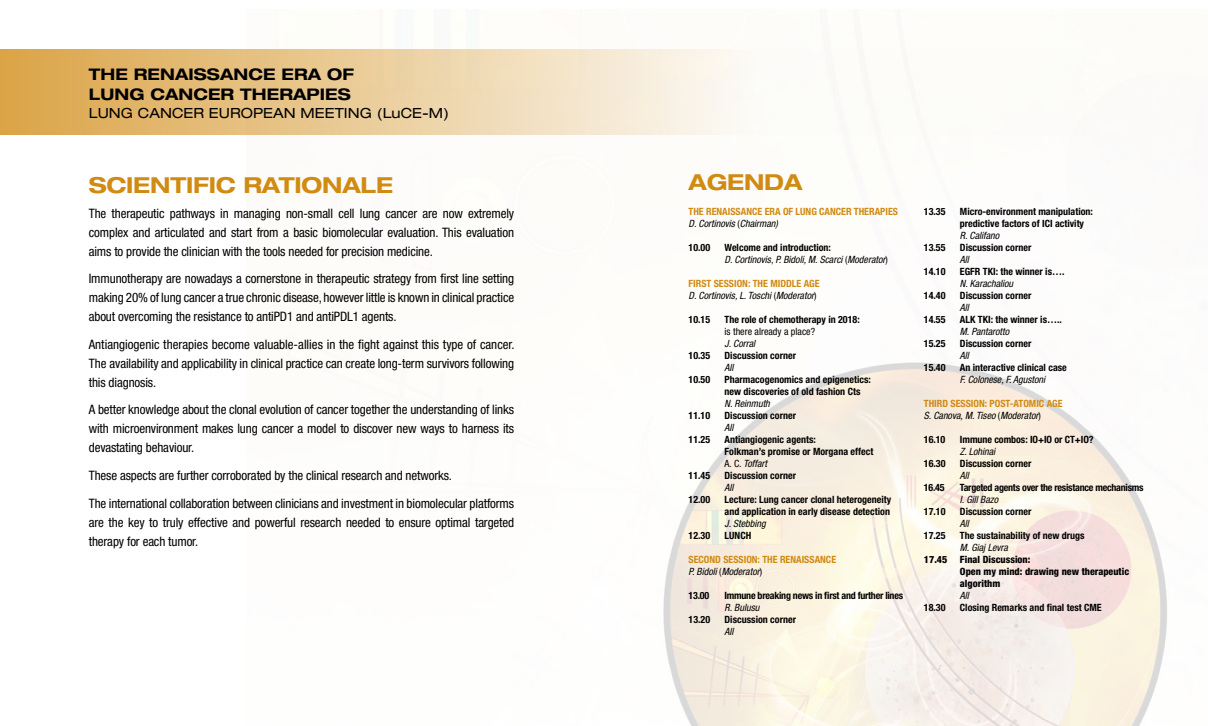
<style>
.page{position:relative;width:1208px;height:726px;background:#fff}
.page>*{position:absolute;margin:0;border:0;box-sizing:border-box;transform-origin:0 0}
.t1{font:700 expanded 22px "Helvetica Neue LT Std";letter-spacing:-.01em;color:#d18a12}
.t2{font:700 expanded 16px/20px "Helvetica Neue LT Std";letter-spacing:.005em;color:#000}
.t3{font:expanded 14px "Helvetica Neue LT Std";letter-spacing:.005em;color:#000}
.t4{font:condensed 13px/19px "Helvetica Neue LT Std";letter-spacing:-.01em;color:#000;text-align:justify}
.t5{font:700 condensed 10px/12px "Helvetica Neue LT Std";color:#000}
.t6{font:italic condensed 10px/12px "Helvetica Neue LT Std";color:#000}
.t7{font:700 condensed 10px/12px "Helvetica Neue LT Std";color:#d18a12}
.t8{font:700 condensed 10px "Helvetica Neue LT Std";letter-spacing:-.025em;color:#000}
.t9{font:800 condensed 10px/12px "Helvetica Neue LT Std";color:#000}
.t10{font:condensed 10px "Helvetica Neue LT Std";color:#000}
.s1{font-weight:400;font-style:italic;color:#000}
.s2{font-weight:400;color:#000}
.s3{font-weight:700;font-style:normal}
.s4{font-style:normal}
.s5{font-weight:700;font-style:normal;color:#d18a12}
.s6{font-weight:400}
.s7{font-weight:400;font-style:italic}
</style>
<div class="page">
<img style="left:663px;top:362px;width:504px;height:363px">
<svg style="left:0;top:49px;width:746px;height:86px;background:#ebce9d"></svg>
<p class="t2" style="left:89px;top:64px;width:267px">THE RENAISSANCE ERA OF<br>LUNG CANCER THERAPIES</p>
<p class="t3" style="left:89px;top:105px;width:362px">LUNG CANCER EUROPEAN MEETING (LuCE-M)</p>
<h1 class="t1" style="left:89px;top:171px;width:306px">SCIENTIFIC RATIONALE</h1>
<p class="t4" style="left:89px;top:203px;width:427px">The therapeutic pathways in managing non-small cell lung cancer are now extremely complex and articulated and start from a basic biomolecular evaluation. This evaluation aims to provide the clinician with the tools needed for precision medicine.</p>
<p class="t4" style="left:89px;top:269px;width:427px">Immunotherapy are nowadays a cornerstone in therapeutic strategy from first line setting making 20% of lung cancer a true chronic disease, however little is known in clinical practice about overcoming the resistance to antiPD1 and antiPDL1 agents.</p>
<p class="t4" style="left:89px;top:334px;width:427px">Antiangiogenic therapies become valuable-allies in the fight against this type of cancer.<br>The availability and applicability in clinical practice can create long-term survivors following this diagnosis.</p>
<p class="t4" style="left:89px;top:400px;width:427px">A better knowledge about the clonal evolution of cancer together the understanding of links with microenvironment makes lung cancer a model to discover new ways to harness its devastating behaviour.</p>
<p class="t4" style="left:89px;top:461px;width:427px;line-height:27.5px">These aspects are further corroborated by the clinical research and networks.<br>The international collaboration between clinicians and investment in biomolecular platforms</p>
<p class="t4" style="left:89px;top:512px;width:427px">are the key to truly effective and powerful research needed to ensure optimal targeted therapy for each tumor.</p>
<h1 class="t1" style="left:688px;top:168px;width:115px">AGENDA</h1>
<p class="t7" style="left:688px;top:205px;width:211px">THE RENAISSANCE ERA OF LUNG CANCER THERAPIES<br><span class="s1">D. Cortinovis</span> <span class="s2">(</span><span class="s1">Chairman)</span></p>
<p class="t5" style="left:688px;top:241px;width:23px">10.00</p>
<p class="t6" style="left:724px;top:241px;width:165px"><span class="s3">Welcome and introduction:<br></span>D. Cortinovis, P. Bidoli, M. Scarci <span class="s4">(</span>Moderator<span class="s4">)</span></p>
<p class="t6" style="left:688px;top:277px;width:133px"><span class="s5">FIRST SESSION: THE MIDDLE AGE<br></span>D. Cortinovis, L. Toschi <span class="s4">(</span>Moderator<span class="s4">)</span></p>
<p class="t5" style="left:688px;top:313px;width:23px">10.15</p>
<p class="t5" style="left:724px;top:313px;width:137px">The role of chemotherapy in 2018:</p>
<p class="t10" style="left:724px;top:325px;width:92px">is there already a place?</p>
<p class="t6" style="left:724px;top:337px;width:32px">J. Corral</p>
<p class="t5" style="left:688px;top:349px;width:23px">10.35</p>
<p class="t5" style="left:724px;top:349px;width:73px">Discussion corner</p>
<p class="t6" style="left:724px;top:361px;width:11px">All</p>
<p class="t5" style="left:688px;top:373px;width:23px">10.50</p>
<p class="t5" style="left:724px;top:373px;width:148px">Pharmacogenomics and epigenetics: new discoveries of old fashion Cts</p>
<p class="t6" style="left:724px;top:397px;width:47px">N. Reinmuth</p>
<p class="t5" style="left:688px;top:409px;width:23px">11.10</p>
<p class="t5" style="left:724px;top:409px;width:73px">Discussion corner</p>
<p class="t6" style="left:724px;top:421px;width:11px">All</p>
<p class="t5" style="left:688px;top:433px;width:23px">11.25</p>
<p class="t5" style="left:724px;top:433px;width:150px">Antiangiogenic agents:<br>Folkman’s promise or Morgana effect<br><span class="s6">A. C.</span> <span class="s7">Toffart</span></p>
<p class="t5" style="left:688px;top:469px;width:23px">11.45</p>
<p class="t5" style="left:724px;top:469px;width:73px">Discussion corner</p>
<p class="t6" style="left:724px;top:481px;width:11px">All</p>
<p class="t5" style="left:688px;top:493px;width:23px">12.00</p>
<p class="t5" style="left:724px;top:493px;width:168px">Lecture: Lung cancer clonal heterogeneity and application in early disease detection</p>
<p class="t6" style="left:724px;top:517px;width:43px">J. Stebbing</p>
<p class="t5" style="left:688px;top:529px;width:23px">12.30</p>
<p class="t5" style="left:724px;top:529px;width:28px">LUNCH</p>
<p class="t7" style="left:688px;top:553px;width:149px">SECOND SESSION: THE RENAISSANCE<br><span class="s1">P. Bidoli</span> <span class="s2">(</span><span class="s1">Moderator</span><span class="s2">)</span></p>
<p class="t5" style="left:688px;top:589px;width:22px">13.00</p>
<p class="t8" style="left:724px;top:589px;width:180px">Immune breaking news in first and further lines</p>
<p class="t6" style="left:724px;top:601px;width:36px">R. Bulusu</p>
<p class="t5" style="left:688px;top:613px;width:23px">13.20</p>
<p class="t5" style="left:724px;top:613px;width:73px">Discussion corner</p>
<p class="t6" style="left:724px;top:625px;width:11px">All</p>
<p class="t5" style="left:924px;top:205px;width:23px">13.35</p>
<p class="t5" style="left:960px;top:205px;width:134px">Micro-environment manipulation: predictive factors of ICI activity</p>
<p class="t6" style="left:960px;top:229px;width:41px">R. Califano</p>
<p class="t5" style="left:924px;top:241px;width:23px">13.55</p>
<p class="t5" style="left:960px;top:241px;width:73px">Discussion corner</p>
<p class="t6" style="left:960px;top:253px;width:11px">All</p>
<p class="t5" style="left:924px;top:265px;width:23px">14.10</p>
<p class="t5" style="left:960px;top:265px;width:106px">EGFR TKI: the winner is….</p>
<p class="t6" style="left:960px;top:277px;width:55px">N. Karachaliou</p>
<p class="t5" style="left:924px;top:289px;width:23px">14.40</p>
<p class="t5" style="left:960px;top:289px;width:73px">Discussion corner</p>
<p class="t6" style="left:960px;top:301px;width:11px">All</p>
<p class="t5" style="left:924px;top:313px;width:23px">14.55</p>
<p class="t5" style="left:960px;top:313px;width:103px">ALK TKI: the winner is…..</p>
<p class="t6" style="left:960px;top:325px;width:51px">M. Pantarotto</p>
<p class="t5" style="left:924px;top:337px;width:23px">15.25</p>
<p class="t5" style="left:960px;top:337px;width:73px">Discussion corner</p>
<p class="t6" style="left:960px;top:349px;width:11px">All</p>
<p class="t5" style="left:924px;top:361px;width:23px">15.40</p>
<p class="t5" style="left:960px;top:361px;width:108px">An interactive clinical case</p>
<p class="t6" style="left:960px;top:373px;width:87px">F. Colonese, F. Agustoni</p>
<p class="t7" style="left:924px;top:397px;width:140px">THIRD SESSION: POST-ATOMIC AGE<br><span class="s1">S. Canova, M. Tiseo</span> <span class="s2">(</span><span class="s1">Moderator</span><span class="s2">)</span></p>
<p class="t5" style="left:924px;top:433px;width:23px">16.10</p>
<p class="t5" style="left:960px;top:433px;width:135px">Immune combos: IO+IO or CT+IO?</p>
<p class="t6" style="left:960px;top:445px;width:37px">Z. Lohinai</p>
<p class="t5" style="left:924px;top:457px;width:23px">16.30</p>
<p class="t5" style="left:960px;top:457px;width:73px">Discussion corner</p>
<p class="t6" style="left:960px;top:469px;width:11px">All</p>
<p class="t5" style="left:924px;top:481px;width:22px">16.45</p>
<p class="t8" style="left:960px;top:481px;width:185px">Targeted agents over the resistance mechanisms</p>
<p class="t6" style="left:960px;top:493px;width:40px">I. Gill Bazo</p>
<p class="t5" style="left:924px;top:505px;width:23px">17.10</p>
<p class="t5" style="left:960px;top:505px;width:73px">Discussion corner</p>
<p class="t6" style="left:960px;top:517px;width:11px">All</p>
<p class="t5" style="left:924px;top:529px;width:23px">17.25</p>
<p class="t5" style="left:960px;top:529px;width:126px">The sustainability of new drugs</p>
<p class="t6" style="left:960px;top:541px;width:50px">M. Giaj Levra</p>
<p class="t9" style="left:924px;top:553px;width:25px">17.45</p>
<p class="t9" style="left:960px;top:553px;width:171px">Final Discussion:<br>Open my mind: drawing new therapeutic algorithm</p>
<p class="t6" style="left:960px;top:589px;width:11px">All</p>
<p class="t5" style="left:924px;top:601px;width:23px">18.30</p>
<p class="t5" style="left:960px;top:601px;width:143px">Closing Remarks and final test CME</p>
</div>
